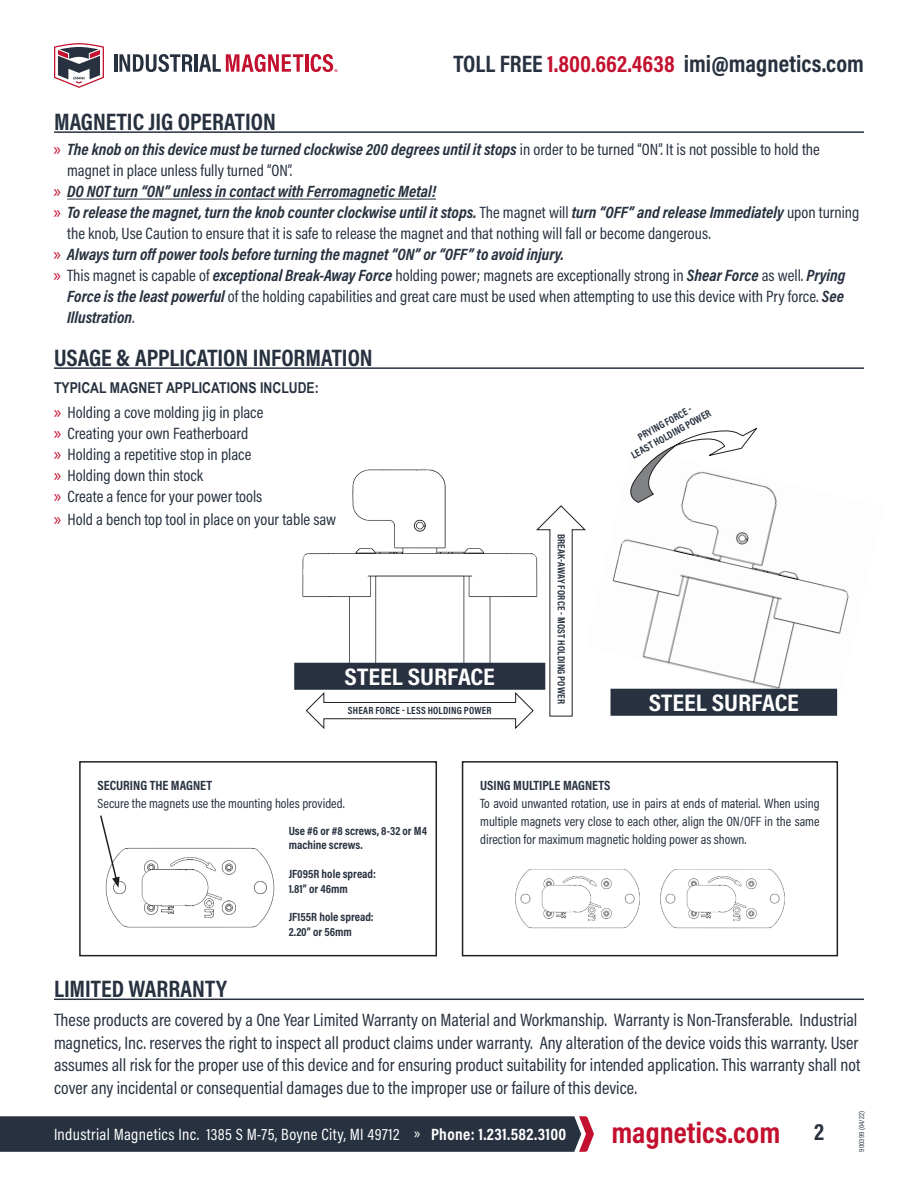
<style>
.page{position:relative;width:918px;height:1188px;background:#fff}
.page>*{position:absolute;margin:0;border:0;box-sizing:border-box;transform-origin:0 0}
.t1{font:700 30px "Acumin Pro Cond";color:#c3102e}
.t2{font:700 24.15px "Acumin Pro Cond";color:#fff;scale:1.1 1}
.t3{font:700 24px "Acumin Pro Cond";color:#27313f}
.t4{font:24px "Acumin Variable Concept";color:#27313f}
.t5{font:18px/22.5px "Acumin Pro Cond";color:#27313f}
.t6{font:16.5px/21px "Acumin Pro Cond";color:#27313f}
.t7{font:italic 700 16.5px "Acumin Pro Cond";color:#27313f}
.t8{font:16.5px "Acumin Pro Cond";letter-spacing:.02em;color:#fff}
.t9{font:700 15px "Arial Narrow";color:#27313f}
.t10{font:13.5px/18px "Acumin Pro Cond";color:#27313f;text-align:justify}
.t11{font:700 13.5px "Acumin Pro Cond";color:#27313f}
.t12{font:700 12px/14.4px "Acumin Pro Cond";color:#27313f}
.t13{font:700 10.5px/12.6px "Acumin Pro Cond";letter-spacing:.02em;color:#27313f;text-align:center}
.t14{font:7.5px "Acumin Pro Cond";letter-spacing:.03em;color:#27313f}
.s1{color:#c3102e}
.s2{font-family:"Myriad Pro";font-weight:400;font-style:normal;font-size:18px;color:#c3102e}
.s3{font-weight:400;font-style:normal}
.s4{font-family:"Myriad Pro";font-size:18px;color:#c3102e}
.s5{font-weight:700;font-style:italic}
.s6{font-weight:700}
.s7{font-family:"Acumin Variable Concept";font-weight:400;font-size:24px;color:#27313f}
</style>
<div class="page">
<svg style="left:0;top:1116px;width:594px;height:36px;background:#2e3643"></svg>
<hr style="left:114px;top:54px;width:3px;height:18px;background:#27313f">
<svg style="left:119px;top:54px;width:73px;height:18px"></svg>
<hr style="left:195px;top:54px;width:3px;height:18px;background:#27313f">
<svg style="left:199px;top:54px;width:104px;height:18px"></svg>
<hr style="left:305px;top:54px;width:3px;height:18px;background:#c3102e">
<svg style="left:311px;top:54px;width:27px;height:18px"></svg>
<svg style="left:54px;top:43px;width:50px;height:45px"></svg>
<img style="left:610px;top:484px;width:239px;height:221px">
<img style="left:298px;top:469px;width:148px;height:194px">
<hr style="left:67px;top:199px;width:369px;height:1px;background:#27313f">
<svg style="left:306px;top:505px;width:280px;height:224px"></svg>
<div style="left:294px;top:663px;width:251px;height:27px;background:#27313f;border:4px solid #27313f"></div>
<div style="left:611px;top:689px;width:226px;height:27px;background:#27313f"></div>
<svg style="left:624px;top:427px;width:135px;height:76px"></svg>
<div style="left:462px;top:761px;width:376px;height:195px;border:2px solid #231f20"></div>
<img style="left:105px;top:847px;width:170px;height:81px">
<div style="left:79px;top:761px;width:358px;height:195px;border:2px solid #231f20"></div>
<svg style="left:100px;top:815px;width:20px;height:73px"></svg>
<hr style="left:54px;top:131px;width:810px;height:2px;background:#27313f">
<hr style="left:54px;top:367px;width:810px;height:2px;background:#27313f">
<hr style="left:54px;top:999px;width:810px;height:1px;background:#27313f">
<img style="left:515px;top:869px;width:125px;height:60px">
<img style="left:660px;top:869px;width:125px;height:60px">
<h3 class="t3" style="left:54px;top:106px;width:223px">MAGNETIC JIG OPERATION</h3>
<h3 class="t4" style="left:453px;top:47px;width:412px">TOLL FREE <span class="s1">1.800.662.4638</span> imi@magnetics.com</h3>
<p class="t7" style="left:54px;top:139px;width:768px"><span class="s2">»</span> The knob on this device must be turned clockwise 200 degrees until it stops <span class="s3">in order to be turned “ON”. It is not possible to hold the</span></p>
<p class="t6" style="left:67px;top:160px;width:227px">magnet in place unless fully turned “ON”.</p>
<p class="t7" style="left:54px;top:181px;width:384px"><span class="s2">»</span> DO NOT turn “ON” unless in contact with Ferromagnetic Metal!</p>
<p class="t7" style="left:54px;top:202px;width:807px"><span class="s2">»</span> To release the magnet, turn the knob counter clockwise until it stops. <span class="s3">The magnet will</span> turn “OFF” and release Immediately <span class="s3">upon turning</span></p>
<p class="t6" style="left:67px;top:223px;width:645px">the knob, Use Caution to ensure that it is safe to release the magnet and that nothing will fall or become dangerous.</p>
<p class="t7" style="left:54px;top:244px;width:512px"><span class="s2">»</span> Always turn off power tools before turning the magnet “ON” or “OFF” to avoid injury.</p>
<p class="t6" style="left:54px;top:265px;width:793px"><span class="s4">»</span> This magnet is capable of <span class="s5">exceptional Break-Away Force</span> holding power; magnets are exceptionally strong in <span class="s5">Shear Force</span> as well. <span class="s5">Prying</span></p>
<p class="t6" style="left:67px;top:286px;width:778px"><span class="s5">Force is the least powerful</span> of the holding capabilities and great care must be used when attempting to use this device with Pry force. <span class="s5">See</span></p>
<p class="t7" style="left:67px;top:307px;width:69px">Illustration<span class="s3">.</span></p>
<h3 class="t3" style="left:54px;top:342px;width:320px">USAGE &amp; APPLICATION INFORMATION</h3>
<p class="t9" style="left:54px;top:377px;width:266px">TYPICAL MAGNET APPLICATIONS INCLUDE:</p>
<p class="t6" style="left:54px;top:402px;width:211px"><span class="s4">»</span> Holding a cove molding jig in place <span class="s4">»</span> Creating your own Featherboard<br><span class="s4">»</span> Holding a repetitive stop in place<br><span class="s4">»</span> Holding down thin stock<br><span class="s4">»</span> Create a fence for your power tools</p>
<p class="t6" style="left:54px;top:508px;width:284px"><span class="s4">»</span> Hold a bench top tool in place on your table saw</p>
<h2 class="t2" style="left:345px;top:661px;width:138px">STEEL SURFACE</h2>
<p class="t13" style="left:348px;top:704px;width:145px">SHEAR FORCE - LESS HOLDING POWER</p>
<p class="t13" style="left:568px;top:534px;width:172px;rotate:90deg">BREAK-AWAY FORCE - MOST HOLDING POWER</p>
<p class="t13" style="left:623px;top:439px;width:91px;rotate:-29deg">PRYING FORCE -<br>LEAST HOLDING POWER</p>
<h2 class="t2" style="left:649px;top:687px;width:138px">STEEL SURFACE</h2>
<p class="t11" style="left:98px;top:776px;width:116px">SECURING THE MAGNET</p>
<p class="t10" style="left:98px;top:794px;width:249px">Secure the magnets use the mounting holes provided.</p>
<h3 class="t3" style="left:54px;top:973px;width:174px">LIMITED WARRANTY</h3>
<p class="t12" style="left:289px;top:823px;width:140px">Use #6 or #8 screws, 8-32 or M4 machine screws.</p>
<p class="t12" style="left:289px;top:867px;width:89px">JF095R hole spread:<br>1.81” or 46mm</p>
<p class="t12" style="left:289px;top:910px;width:87px">JF155R hole spread:<br>2.20” or 56mm</p>
<p class="t11" style="left:480px;top:776px;width:132px">USING MULTIPLE MAGNETS</p>
<p class="t10" style="left:480px;top:794px;width:341px">To avoid unwanted rotation, use in pairs at ends of material. When using multiple magnets very close to each other, align the ON/OFF in the same direction for maximum magnetic holding power as shown.</p>
<p class="t5" style="left:54px;top:1009px;width:808px">These products are covered by a One Year Limited Warranty on Material and Workmanship. Warranty is Non-Transferable. Industrial magnetics, Inc. reserves the right to inspect all product claims under warranty. Any alteration of the device voids this warranty. User assumes all risk for the proper use of this device and for ensuring product suitability for intended application. This warranty shall not cover any incidental or consequential damages due to the improper use or failure of this device.</p>
<p class="t8" style="left:54px;top:1124px;width:514px">Industrial Magnetics Inc. 1385 S M-75, Boyne City, MI 49712 » <span class="s6">Phone: 1.231.582.3100</span></p>
<h1 class="t1" style="left:611px;top:1112px;width:214px">magnetics.com <span class="s7">2</span></h1>
<p class="t14" style="left:857px;top:1152px;width:42px;rotate:-90deg">900399 (04/22)</p>
</div>
